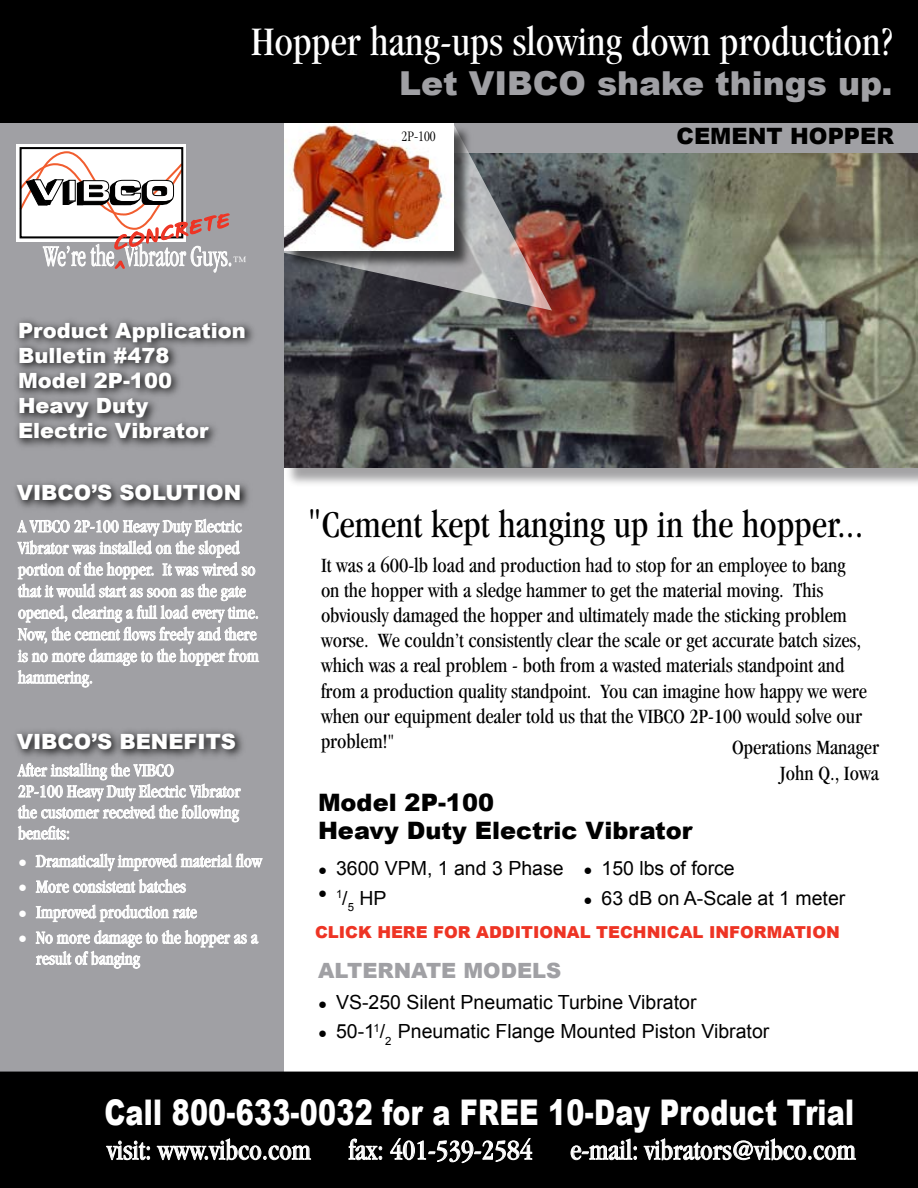
<style>
.page{position:relative;width:918px;height:1188px;background:#fff}
.page>*{position:absolute;margin:0;border:0;box-sizing:border-box;transform-origin:0 0}
.t1{font:condensed 42px "Garamond";color:#fff}
.t2{font:condensed 39.15px "Garamond";color:#000}
.t3{font:900 35.4px "Arial";letter-spacing:.01em;color:#fff;scale:.76 1}
.t4{font:900 33px "Arial";color:#a0a0a4}
.t5{font:300 condensed 30px "Garamond";color:#fff;scale:.8 1}
.t6{font:condensed 28.5px "Garamond";color:#fff}
.t7{font:900 24px/28.8px "Arial";color:#000}
.t8{font:900 22.5px "Arial";color:#000}
.t9{font:condensed 21px/25.2px "Garamond";color:#000}
.t10{font:900 21px/25.2px "Arial";color:#fff}
.t11{font:900 21px "Arial";color:#a0a0a4}
.t12{font:19.5px/29.4px "Arial";color:#000}
.t13{font:condensed 18px/21.6px "Garamond";color:#fff}
.t14{font:900 16.5px "Arial";color:#ee3424}
.t15{font:15px "Annifont";color:#ee3424}
.t16{font:15px/29.4px "Arial";color:#000}
.t17{font:300 condensed 15px "Garamond";color:#000}
.t18{font:15px/25.5px "Arial";color:#fff;text-align:justify}
.s1{font-size:15px}
.s2{font-size:43.5px}
</style>
<div class="page">
<div style="left:285px;top:154px;width:633px;height:333px;background:#717073;opacity:.65"></div>
<img style="left:284px;top:153px;width:634px;height:315px">
<div style="left:279px;top:112px;width:639px;height:41px;background:#a0a0a4"></div>
<svg style="left:284px;top:153px;width:268px;height:157px"></svg>
<div style="left:284px;top:123px;width:190px;height:148px;background:#000;opacity:.65"></div>
<img style="left:284px;top:123px;width:169px;height:127px">
<div style="left:0;top:116px;width:284px;height:968px;background:#a0a0a4"></div>
<div style="left:0;top:0;width:918px;height:123px;background:#000"></div>
<div style="left:0;top:1072px;width:918px;height:116px;background:#000"></div>
<svg style="left:106px;top:1140px;width:44px;height:20px"></svg>
<svg style="left:156px;top:1138px;width:155px;height:23px"></svg>
<svg style="left:348px;top:1138px;width:34px;height:22px"></svg>
<svg style="left:390px;top:1138px;width:143px;height:25px"></svg>
<svg style="left:570px;top:1138px;width:67px;height:22px"></svg>
<svg style="left:643px;top:1138px;width:213px;height:23px"></svg>
<svg style="left:15px;top:482px;width:234px;height:27px"></svg>
<svg style="left:17px;top:518px;width:243px;height:170px"></svg>
<svg style="left:15px;top:730px;width:228px;height:28px"></svg>
<svg style="left:17px;top:763px;width:224px;height:77px"></svg>
<svg style="left:35px;top:853px;width:228px;height:41px"></svg>
<svg style="left:35px;top:904px;width:162px;height:18px"></svg>
<svg style="left:35px;top:930px;width:224px;height:39px"></svg>
<svg style="left:18px;top:29px;width:213px;height:244px"></svg>
<svg style="left:16px;top:319px;width:237px;height:128px"></svg>
<h1 class="t1" style="left:251px;top:19px;width:643px">Hopper hang-ups slowing down production?</h1>
<h3 class="t4" style="left:399px;top:59px;width:495px">Let VIBCO shake things up.</h3>
<p class="t15" style="left:111px;top:231px;width:121px;rotate:-12deg">CONCRETE</p>
<h3 class="t5" style="left:44px;top:240px;width:256px">We’re the<sub>^</sub>Vibrator Guys.<span class="s1">™</span></h3>
<p class="t10" style="left:18px;top:317px;width:229px">Product Application<br>Bulletin #478<br>Model 2P-100<br>Heavy Duty<br>Electric Vibrator</p>
<p class="t10" style="left:17px;top:479px;width:226px">VIBCO’S SOLUTION</p>
<p class="t13" style="left:18px;top:515px;width:242px">A VIBCO 2P-100 Heavy Duty Electric Vibrator was installed on the sloped portion of the hopper. It was wired so that it would start as soon as the gate opened, clearing a full load every time.<br>Now, the cement flows freely and there is no more damage to the hopper from hammering.</p>
<p class="t10" style="left:17px;top:728px;width:221px">VIBCO’S BENEFITS</p>
<p class="t13" style="left:18px;top:760px;width:224px;line-height:21px">After installing the VIBCO<br>2P-100 Heavy Duty Electric Vibrator the customer received the following benefits:</p>
<p class="t13" style="left:36px;top:848px;width:227px;line-height:25.5px">Dramatically improved material flow<br>More consistent batches<br>Improved production rate<br>No more damage to the hopper as a</p>
<p class="t13" style="left:36px;top:948px;width:105px">result of banging</p>
<p class="t18" style="left:18px;top:849px;width:11px">● ● ● ●</p>
<p class="t17" style="left:402px;top:128px;width:36px">2P-100</p>
<p class="t8" style="left:677px;top:119px;width:219px">CEMENT HOPPER</p>
<h2 class="t2" style="left:308px;top:503px;width:557px"><span class="s2">"</span>Cement kept hanging up in the hopper...</h2>
<p class="t9" style="left:321px;top:552px;width:548px">It was a 600-lb load and production had to stop for an employee to bang on the hopper with a sledge hammer to get the material moving. This obviously damaged the hopper and ultimately made the sticking problem worse. We couldn’t consistently clear the scale or get accurate batch sizes, which was a real problem - both from a wasted materials standpoint and from a production quality standpoint. You can imagine how happy we were when our equipment dealer told us that the VIBCO 2P-100 would solve our problem!"</p>
<p class="t9" style="left:732px;top:735px;width:148px;text-align:right">Operations Manager<br>John Q., Iowa</p>
<p class="t7" style="left:318px;top:787px;width:376px">Model 2P-100<br>Heavy Duty Electric Vibrator</p>
<p class="t16" style="left:318px;top:859px;width:11px;line-height:23px">● ●</p>
<p class="t12" style="left:602px;top:854px;width:245px">150 lbs of force<br>63 dB on A-Scale at 1 meter</p>
<p class="t12" style="left:336px;top:854px;width:229px">3600 VPM, 1 and 3 Phase<br><sup>1</sup>/<sub>5</sub> HP</p>
<p class="t16" style="left:584px;top:855px;width:11px">● ●</p>
<p class="t14" style="left:315px;top:920px;width:526px">CLICK HERE FOR ADDITIONAL TECHNICAL INFORMATION</p>
<p class="t11" style="left:318px;top:955px;width:245px">ALTERNATE MODELS</p>
<p class="t12" style="left:336px;top:987px;width:435px">VS-250 Silent Pneumatic Turbine Vibrator<br>50-1<sup>1</sup>/<sub>2</sub> Pneumatic Flange Mounted Piston Vibrator</p>
<p class="t16" style="left:318px;top:989px;width:11px">● ●</p>
<h3 class="t3" style="left:104px;top:1086px;width:988px">Call 800-633-0032 for a FREE 10-Day Product Trial</h3>
<h3 class="t6" style="left:107px;top:1134px;width:205px">visit: www.vibco.com</h3>
<h3 class="t6" style="left:349px;top:1134px;width:185px">fax: 401-539-2584</h3>
<h3 class="t6" style="left:570px;top:1134px;width:287px">e-mail: vibrators@vibco.com</h3>
</div>
